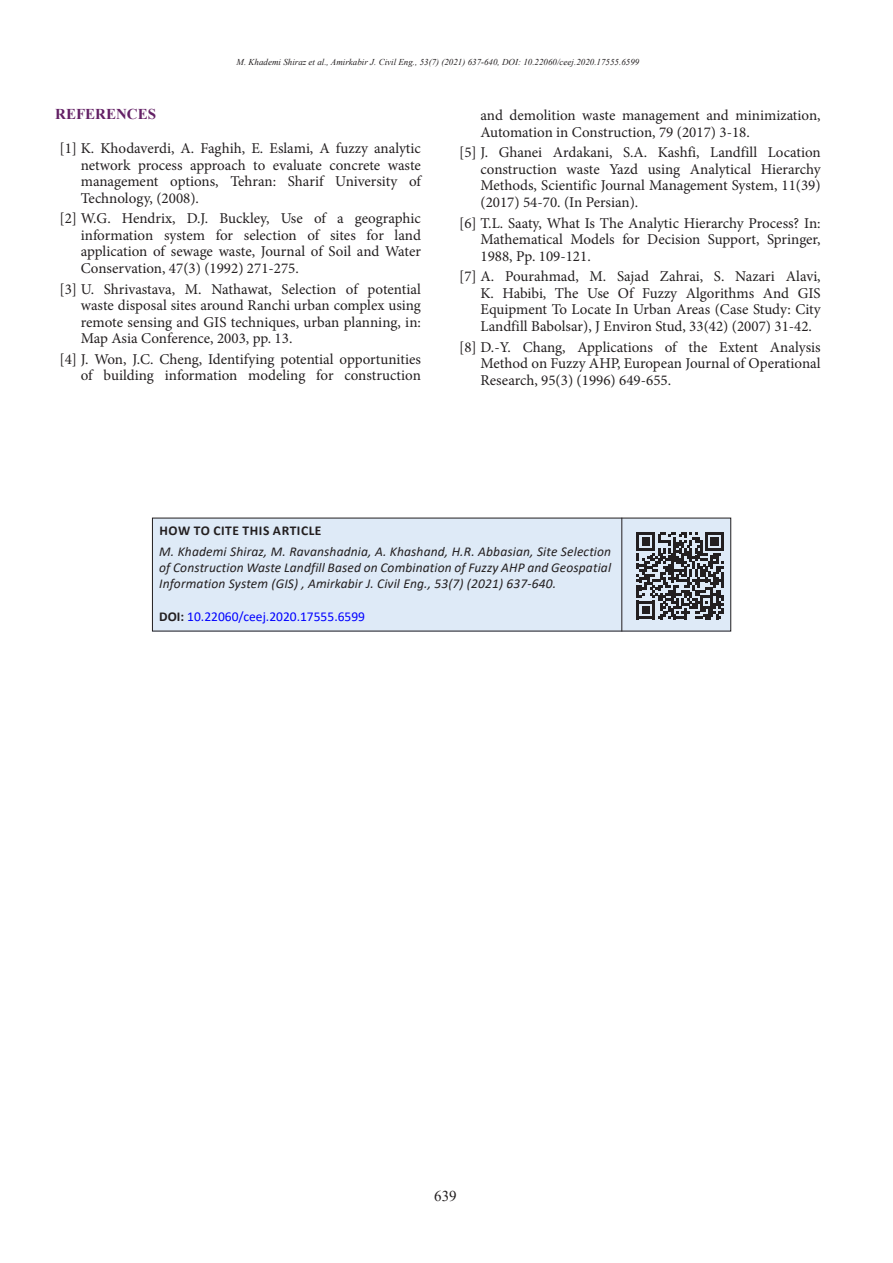
<style>
.page{position:relative;width:893px;height:1263px;background:#fff}
.page>*{position:absolute;margin:0;border:0;box-sizing:border-box;transform-origin:0 0}
.t1{font:15px/16.5px "Minion Pro";color:#231f20;text-align:justify}
.تیتر_1_انگلیسی{font:700 15px "Times New Roman";color:#632065}
.t2{font:15px "Times New Roman";color:#231f20}
.t3{font:italic 13.5px/16.2px "Calibri";letter-spacing:.01em;color:#231f20;text-align:justify}
.t4{font:13.5px "Calibri";color:#00f}
.t5{font:700 13.5px "Calibri";letter-spacing:.04em;color:#231f20}
.t6{font:italic 9px "Times New Roman";color:#231f20}
.s1{font-weight:700;color:#231f20}
</style>
<div class="page">
<div style="left:152px;top:518px;width:579px;height:113px;background:#deeaf7"></div>
<hr style="left:621px;top:518px;width:1px;height:113px;background:#231f20">
<svg style="left:637px;top:532px;width:87px;height:87px"></svg>
<p class="t6" style="left:237px;top:56px;width:404px">M. Khademi Shiraz et al., Amirkabir J. Civil Eng., 53(7) (2021) 637-640, DOI: 10.22060/ceej.2020.17555.6599</p>
<p class="تیتر_1_انگلیسی" style="left:55px;top:103px;width:102px">REFERENCES</p>
<p class="t1" style="left:81px;top:140px;width:342px;text-indent:-21px">[1] K. Khodaverdi, A. Faghih, E. Eslami, A fuzzy analytic network process approach to evaluate concrete waste management options, Tehran: Sharif University of Technology, (2008).</p>
<p class="t1" style="left:81px;top:210px;width:342px;text-indent:-21px">[2] W.G. Hendrix, D.J. Buckley, Use of a geographic information system for selection of sites for land application of sewage waste, Journal of Soil and Water Conservation, 47(3) (1992) 271-275.</p>
<p class="t1" style="left:81px;top:281px;width:342px;text-indent:-21px">[3] U. Shrivastava, M. Nathawat, Selection of potential waste disposal sites around Ranchi urban complex using remote sensing and GIS techniques, urban planning, in:<br>Map Asia Conference, 2003, pp. 13.</p>
<p class="t1" style="left:60px;top:351px;width:363px;text-align:right">[4] J. Won, J.C. Cheng, Identifying potential opportunities of building information modeling for construction</p>
<p class="t1" style="left:480px;top:107px;width:342px">and demolition waste management and minimization,<br>Automation in Construction, 79 (2017) 3-18.</p>
<p class="t1" style="left:480px;top:144px;width:342px;text-indent:-21px">[5] J. Ghanei Ardakani, S.A. Kashfi, Landfill Location construction waste Yazd using Analytical Hierarchy Methods, Scientific Journal Management System, 11(39) (2017) 54-70. (In Persian).</p>
<p class="t1" style="left:480px;top:215px;width:342px;text-indent:-21px">[6] T.L. Saaty, What Is The Analytic Hierarchy Process? In:<br>Mathematical Models for Decision Support, Springer, 1988, Pp. 109-121.</p>
<p class="t1" style="left:480px;top:268px;width:342px;text-indent:-21px">[7] A. Pourahmad, M. Sajad Zahrai, S. Nazari Alavi, K. Habibi, The Use Of Fuzzy Algorithms And GIS Equipment To Locate In Urban Areas (Case Study: City Landfill Babolsar), J Environ Stud, 33(42) (2007) 31-42.</p>
<p class="t1" style="left:480px;top:339px;width:342px;text-indent:-21px">[8] D.-Y. Chang, Applications of the Extent Analysis Method on Fuzzy AHP, European Journal of Operational Research, 95(3) (1996) 649-655.</p>
<p class="t5" style="left:159px;top:521px;width:163px">HOW TO CITE THIS ARTICLE</p>
<p class="t3" style="left:159px;top:542px;width:453px">M. Khademi Shiraz, M. Ravanshadnia, A. Khashand, H.R. Abbasian, Site Selection of Construction Waste Landfill Based on Combination of Fuzzy AHP and Geospatial Information System (GIS) , Amirkabir J. Civil Eng., 53(7) (2021) 637-640.</p>
<p class="t4" style="left:159px;top:607px;width:207px"><span class="s1">DOI:</span> 10.22060/ceej.2020.17555.6599</p>
<p class="t2" style="left:434px;top:1185px;width:24px">639</p>
</div>
